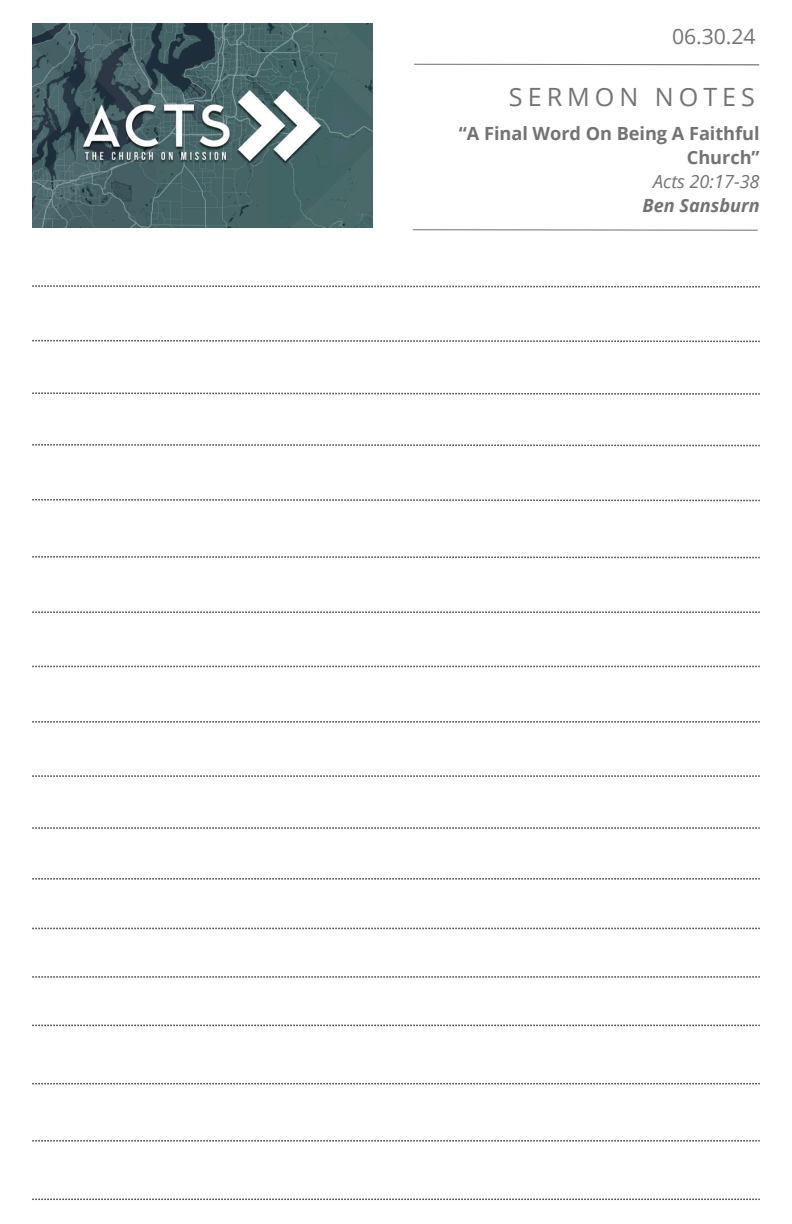
<style>
.page{position:relative;width:792px;height:1224px;background:#fff}
.page>*{position:absolute;margin:0;border:0;box-sizing:border-box;transform-origin:0 0}
.t1{font:25.2px "Open Sans";letter-spacing:.2em;color:#737373}
.t2{font:21.2px "Open Sans";color:#737373}
.t3{font:700 18.2px/24px "Open Sans";color:#737373;text-align:right}
.t4{font:italic 18.2px "Open Sans";color:#737373}
.t5{font:italic 700 18.2px "Open Sans";color:#737373}
</style>
<div class="page">
<svg style="left:32px;top:556px;width:728px;height:2px"></svg>
<svg style="left:32px;top:611px;width:728px;height:2px"></svg>
<svg style="left:32px;top:666px;width:728px;height:1px"></svg>
<svg style="left:32px;top:721px;width:728px;height:2px"></svg>
<svg style="left:32px;top:775px;width:728px;height:2px"></svg>
<svg style="left:32px;top:827px;width:728px;height:2px"></svg>
<svg style="left:32px;top:878px;width:728px;height:2px"></svg>
<svg style="left:32px;top:928px;width:728px;height:1px"></svg>
<svg style="left:32px;top:976px;width:728px;height:2px"></svg>
<svg style="left:32px;top:1025px;width:728px;height:1px"></svg>
<svg style="left:32px;top:1083px;width:728px;height:1px"></svg>
<svg style="left:32px;top:1140px;width:728px;height:2px"></svg>
<svg style="left:32px;top:1199px;width:728px;height:1px"></svg>
<svg style="left:32px;top:499px;width:728px;height:2px"></svg>
<svg style="left:32px;top:444px;width:728px;height:2px"></svg>
<svg style="left:32px;top:392px;width:728px;height:3px"></svg>
<svg style="left:32px;top:340px;width:728px;height:2px"></svg>
<svg style="left:32px;top:285px;width:728px;height:3px"></svg>
<img style="left:32px;top:24px;width:341px;height:204px">
<hr style="left:414px;top:64px;width:345px;height:1px;background:#737373">
<hr style="left:413px;top:229px;width:345px;height:2px;background:#737373">
<h2 class="t2" style="left:672px;top:21px;width:85px">06.30.24</h2>
<p class="t1" style="left:509px;top:79px;width:248px">SERMON NOTES</p>
<p class="t3" style="left:459px;top:121px;width:302px">“A Final Word On Being A Faithful<br>Church”</p>
<h1 class="t4" style="left:653px;top:169px;width:108px">Acts 20:17-38</h1>
<p class="t5" style="left:643px;top:193px;width:119px">Ben Sansburn</p>
</div>
